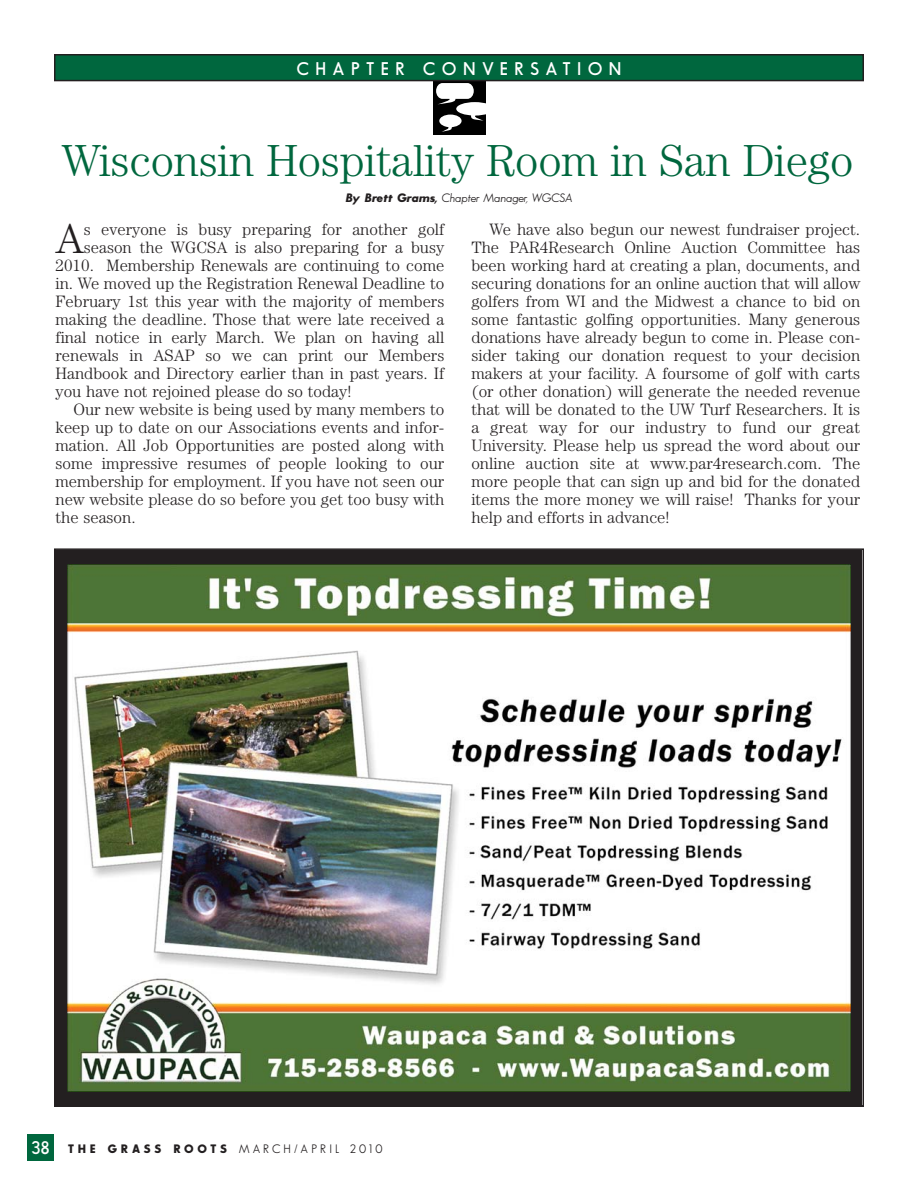
<style>
.page{position:relative;width:918px;height:1188px;background:#fff}
.page>*{position:absolute;margin:0;border:0;box-sizing:border-box;transform-origin:0 0}
.t1{font:300 45px "Century";letter-spacing:-.005em;color:#00673e}
.t2{font:300 42.6px "Century";color:#231f20}
.t3{font:600 18px "Sans Serif FLF";letter-spacing:.355em;color:#fff}
.t4{font:300 16.5px/18px "Century";color:#231f20;text-align:justify}
.t5{font:italic 12px "Sans Serif FLF";color:#231f20}
.t6{font:12px "Sans Serif FLF";letter-spacing:.26em;color:#231f20}
.s1{font-weight:700}
.s2{font-weight:600;font-size:18px;color:#fff}
</style>
<div class="page">
<div style="left:27px;top:1134px;width:27px;height:27px;background:#00673e"></div>
<div style="left:433px;top:81px;width:53px;height:54px;background:#000"></div>
<svg style="left:436px;top:83px;width:50px;height:49px"></svg>
<div style="left:439px;top:115px;width:23px;height:12px;background:#fff;border-radius:50%"></div>
<div style="left:55px;top:55px;width:808px;height:26px;background:#00673e"></div>
<div style="left:54px;top:54px;width:810px;height:27px;border:2px solid #231f20"></div>
<div style="left:56px;top:550px;width:806px;height:556px;background:#231f20"></div>
<img style="left:68px;top:564px;width:783px;height:527px">
<p class="t3" style="left:296px;top:61px;width:327px">CHAPTER CONVERSATION</p>
<p class="t1" style="left:62px;top:145px;width:793px">Wisconsin Hospitality Room in San Diego</p>
<p class="t5" style="left:345px;top:193px;width:229px"><span class="s1">By Brett Grams,</span> Chapter Manager, WGCSA</p>
<p class="t2" style="left:56px;top:224px;width:30px">A</p>
<p class="t4" style="left:84px;top:222px;width:362px">s everyone is busy preparing for another golf</p>
<p class="t4" style="left:84px;top:240px;width:362px">season the WGCSA is also preparing for a busy</p>
<p class="t4" style="left:56px;top:258px;width:390px">2010. Membership Renewals are continuing to come</p>
<p class="t4" style="left:56px;top:276px;width:390px">in. We moved up the Registration Renewal Deadline to</p>
<p class="t4" style="left:56px;top:294px;width:390px">February 1st this year with the majority of members</p>
<p class="t4" style="left:56px;top:312px;width:390px">making the deadline. Those that were late received a</p>
<p class="t4" style="left:56px;top:330px;width:390px">final notice in early March. We plan on having all</p>
<p class="t4" style="left:56px;top:348px;width:390px">renewals in ASAP so we can print our Members</p>
<p class="t4" style="left:56px;top:366px;width:390px">Handbook and Directory earlier than in past years. If</p>
<p class="t4" style="left:56px;top:384px;width:297px">you have not rejoined please do so today!</p>
<p class="t4" style="left:74px;top:402px;width:372px">Our new website is being used by many members to</p>
<p class="t4" style="left:56px;top:420px;width:390px">keep up to date on our Associations events and infor-</p>
<p class="t4" style="left:56px;top:438px;width:390px">mation. All Job Opportunities are posted along with</p>
<p class="t4" style="left:56px;top:456px;width:390px">some impressive resumes of people looking to our</p>
<p class="t4" style="left:56px;top:474px;width:390px">membership for employment. If you have not seen our</p>
<p class="t4" style="left:56px;top:492px;width:390px">new website please do so before you get too busy with</p>
<p class="t4" style="left:56px;top:510px;width:82px">the season.</p>
<p class="t4" style="left:471px;top:222px;width:390px;text-indent:18px">We have also begun our newest fundraiser project.<br>The PAR4Research Online Auction Committee has been working hard at creating a plan, documents, and securing donations for an online auction that will allow golfers from WI and the Midwest a chance to bid on some fantastic golfing opportunities. Many generous donations have already begun to come in. Please con&shy;sider taking our donation request to your decision makers at your facility. A foursome of golf with carts (or other donation) will generate the needed revenue that will be donated to the UW Turf Researchers. It is a great way for our industry to fund our great University. Please help us spread the word about our online auction site at www.par4research.com. The more people that can sign up and bid for the donated items the more money we will raise! Thanks for your help and efforts in advance!</p>
<p class="t6" style="left:31px;top:1144px;width:353px"><span class="s2">38</span> <span class="s1">THE GRASS ROOTS</span> MARCH/APRIL 2010</p>
</div>
